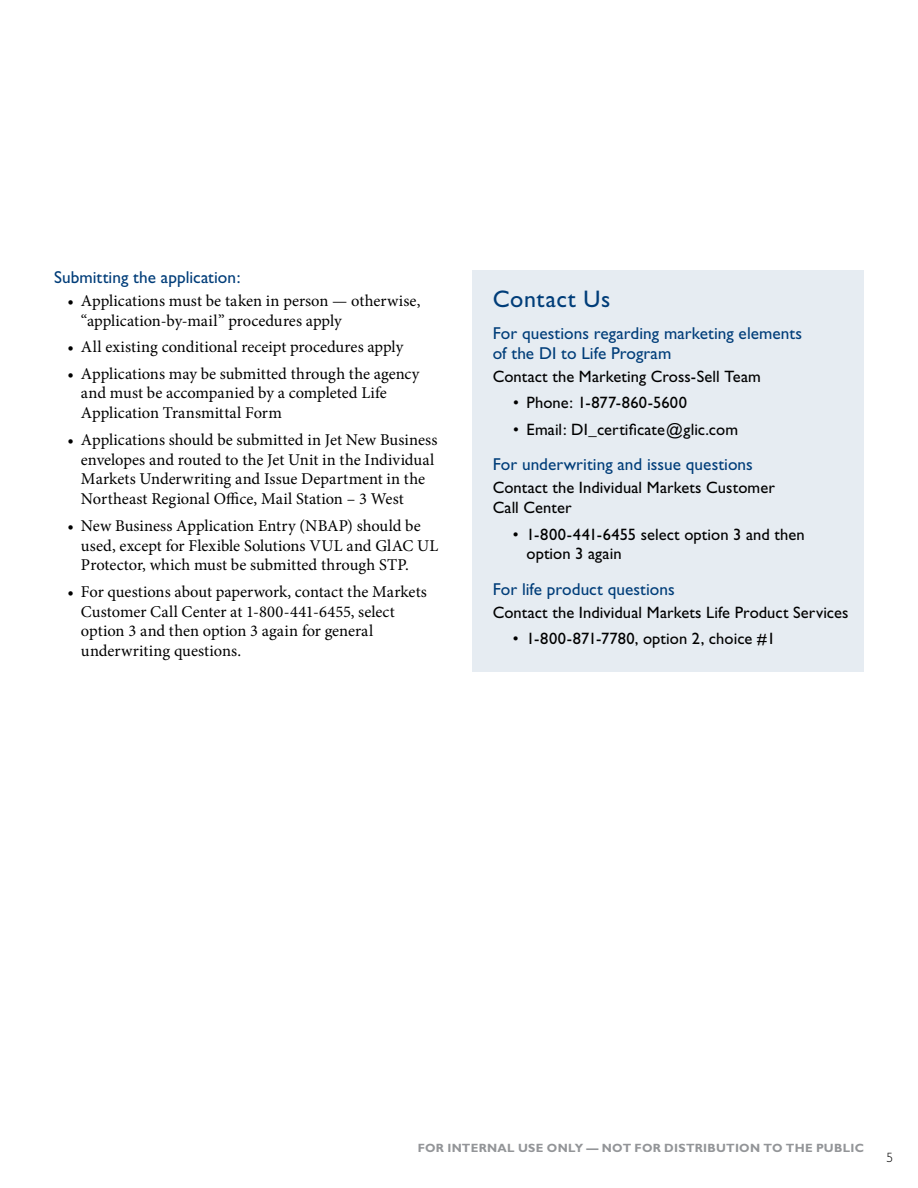
<style>
.page{position:relative;width:918px;height:1188px;background:#fff}
.page>*{position:absolute;margin:0;border:0;box-sizing:border-box;transform-origin:0 0}
.t1{font:24px "Gill Sans";color:#003d79}
.t2{font:17.25px/19.8px "Gill Sans";color:#003d79}
.t3{font:16.5px/19.8px "Minion Pro";color:#000}
.t4{font:16.5px/19.8px "Gill Sans";letter-spacing:.005em;color:#000}
.t5{font:300 13.5px "Gill Sans";color:#000}
.t6{font:700 12px "Gill Sans";letter-spacing:.025em;color:#939598}
</style>
<div class="page">
<div style="left:472px;top:270px;width:392px;height:402px;background:#e6ecf2"></div>
<p class="t2" style="left:54px;top:267px;width:188px">Submitting the application:</p>
<p class="t3" style="left:81px;top:291px;width:341px;text-indent:-13px">• Applications must be taken in person — otherwise, “application-by-mail” procedures apply</p>
<p class="t3" style="left:68px;top:337px;width:337px">• All existing conditional receipt procedures apply</p>
<p class="t3" style="left:81px;top:364px;width:340px;text-indent:-13px">• Applications may be submitted through the agency and must be accompanied by a completed Life<br>Application Transmittal Form</p>
<p class="t3" style="left:81px;top:430px;width:358px;text-indent:-13px">• Applications should be submitted in Jet New Business envelopes and routed to the Jet Unit in the Individual Markets Underwriting and Issue Department in the Northeast Regional Office, Mail Station – 3 West</p>
<p class="t3" style="left:81px;top:516px;width:359px;text-indent:-13px">• New Business Application Entry (NBAP) should be used, except for Flexible Solutions VUL and GlAC UL<br>Protector, which must be submitted through STP.</p>
<p class="t3" style="left:81px;top:582px;width:347px;text-indent:-13px">• For questions about paperwork, contact the Markets Customer Call Center at 1-800-441-6455, select option 3 and then option 3 again for general underwriting questions.</p>
<h1 class="t1" style="left:493px;top:286px;width:119px">Contact Us</h1>
<p class="t2" style="left:493px;top:324px;width:311px">For questions regarding marketing elements of the DI to Life Program</p>
<p class="t4" style="left:493px;top:366px;width:270px">Contact the Marketing Cross-Sell Team</p>
<p class="t4" style="left:513px;top:393px;width:175px">• Phone: 1-877-860-5600</p>
<p class="t4" style="left:513px;top:420px;width:227px">• Email: DI_certificate@glic.com</p>
<p class="t2" style="left:493px;top:455px;width:262px">For underwriting and issue questions</p>
<p class="t4" style="left:493px;top:478px;width:284px">Contact the Individual Markets Customer<br>Call Center</p>
<p class="t4" style="left:526px;top:524px;width:280px;text-indent:-13px">• 1-800-441-6455 select option 3 and then option 3 again</p>
<p class="t2" style="left:493px;top:579px;width:183px">For life product questions</p>
<p class="t4" style="left:493px;top:602px;width:357px">Contact the Individual Markets Life Product Services</p>
<p class="t4" style="left:513px;top:629px;width:264px">• 1-800-871-7780, option 2, choice #1</p>
<p class="t6" style="left:418px;top:1141px;width:448px">FOR INTERNAL USE ONLY — NOT FOR DISTRI BUTION TO THE PU BLIC</p>
<p class="t5" style="left:886px;top:1150px;width:8px">5</p>
</div>
